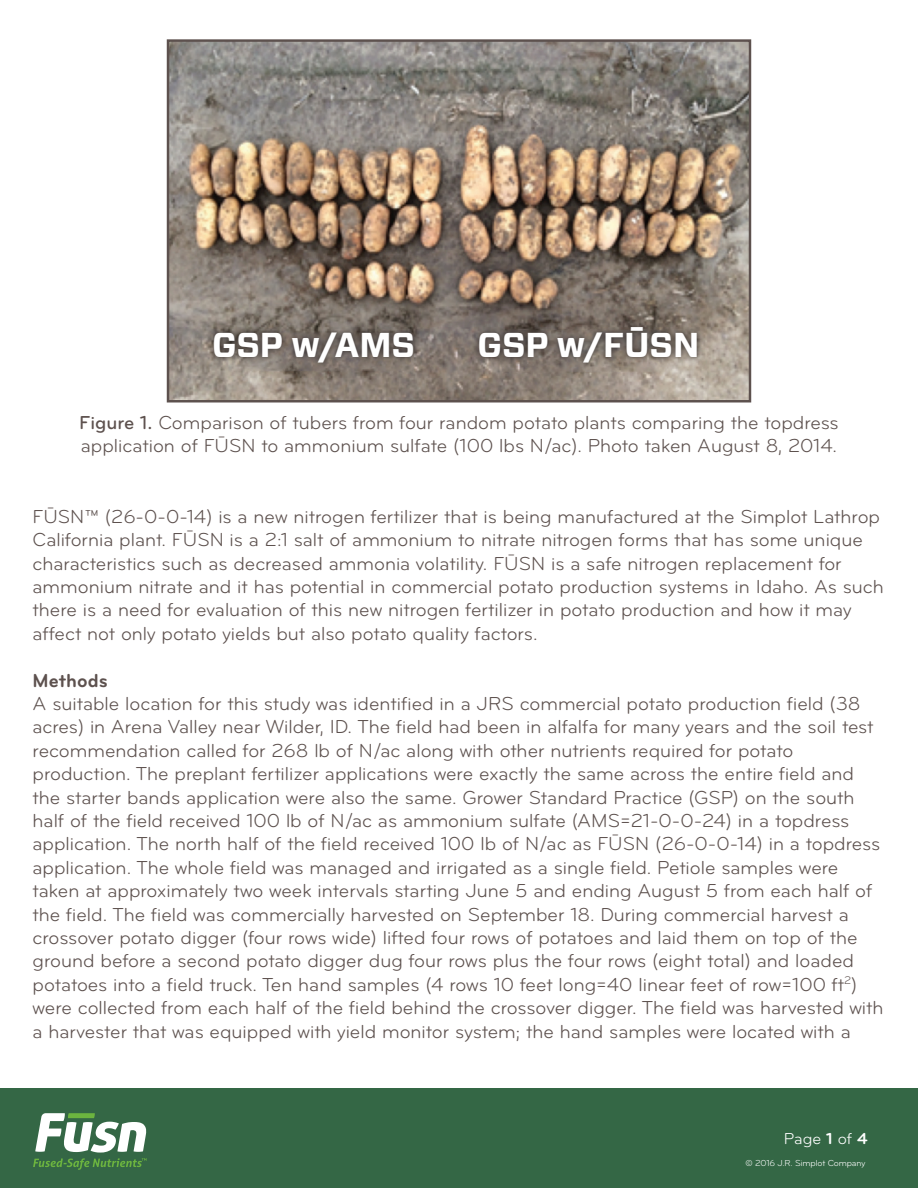
<style>
.page{position:relative;width:918px;height:1188px;background:#fff}
.page>*{position:absolute;margin:0;border:0;box-sizing:border-box;transform-origin:0 0}
.t1{font:700 34.5px "Forza";color:#fff}
.t2{font:19.5px/23.4px "Bryant Pro";color:#5d514e}
.t3{font:700 19.5px "Bryant Pro";color:#5d514e}
.t4{font:16.5px "Bryant Pro";color:#fff}
.t5{font:9px "Bryant Pro";letter-spacing:-.015em;color:#fff}
.s1{font-weight:500}
.s2{font-weight:700}
</style>
<div class="page">
<div style="left:0;top:1088px;width:918px;height:100px;background:#346745"></div>
<svg style="left:33px;top:1113px;width:114px;height:57px"></svg>
<img style="left:170px;top:42px;width:578px;height:358px">
<img style="left:202px;top:318px;width:223px;height:61px">
<img style="left:468px;top:317px;width:241px;height:62px">
<div style="left:167px;top:39px;width:584px;height:364px;border:2px solid #5d514e"></div>
<h1 class="t1" style="left:212px;top:322px;width:204px">GSP w/AMS</h1>
<h1 class="t1" style="left:478px;top:322px;width:223px">GSP w/FŪSN</h1>
<p class="t2" style="left:79px;top:411px;width:761px"><span class="s1">Figure 1.</span> Comparison of tubers from four random potato plants comparing the topdress application of FŪSN to ammonium sulfate (100 lbs N/ac). Photo taken August 8, 2014.</p>
<p class="t2" style="left:33px;top:505px;width:853px">FŪSN™ (26-0-0-14) is a new nitrogen fertilizer that is being manufactured at the Simplot Lathrop California plant. FŪSN is a 2:1 salt of ammonium to nitrate nitrogen forms that has some unique characteristics such as decreased ammonia volatility. FŪSN is a safe nitrogen replacement for ammonium nitrate and it has potential in commercial potato production systems in Idaho. As such there is a need for evaluation of this new nitrogen fertilizer in potato production and how it may affect not only potato yields but also potato quality factors.</p>
<p class="t3" style="left:33px;top:668px;width:77px">Methods</p>
<p class="t2" style="left:33px;top:692px;width:852px">A suitable location for this study was identified in a JRS commercial potato production field (38 acres) in Arena Valley near Wilder, ID. The field had been in alfalfa for many years and the soil test recommendation called for 268 lb of N/ac along with other nutrients required for potato production. The preplant fertilizer applications were exactly the same across the entire field and the starter bands application were also the same. Grower Standard Practice (GSP) on the south half of the field received 100 lb of N/ac as ammonium sulfate (AMS=21-0-0-24) in a topdress application. The north half of the field received 100 lb of N/ac as FŪSN (26-0-0-14) in a topdress application. The whole field was managed and irrigated as a single field. Petiole samples were taken at approximately two week intervals starting June 5 and ending August 5 from each half of the field. The field was commercially harvested on September 18. During commercial harvest a crossover potato digger (four rows wide) lifted four rows of potatoes and laid them on top of the ground before a second potato digger dug four rows plus the four rows (eight total) and loaded potatoes into a field truck. Ten hand samples (4 rows 10 feet long=40 linear feet of row=100 ft<sup>2</sup>) were collected from each half of the field behind the crossover digger. The field was harvested with a harvester that was equipped with yield monitor system; the hand samples were located with a</p>
<p class="t4" style="left:784px;top:1129px;width:85px">Page <span class="s2">1</span> of <span class="s2">4</span></p>
<p class="t5" style="left:745px;top:1158px;width:121px">© 2016 J.R. Simplot Company</p>
</div>
